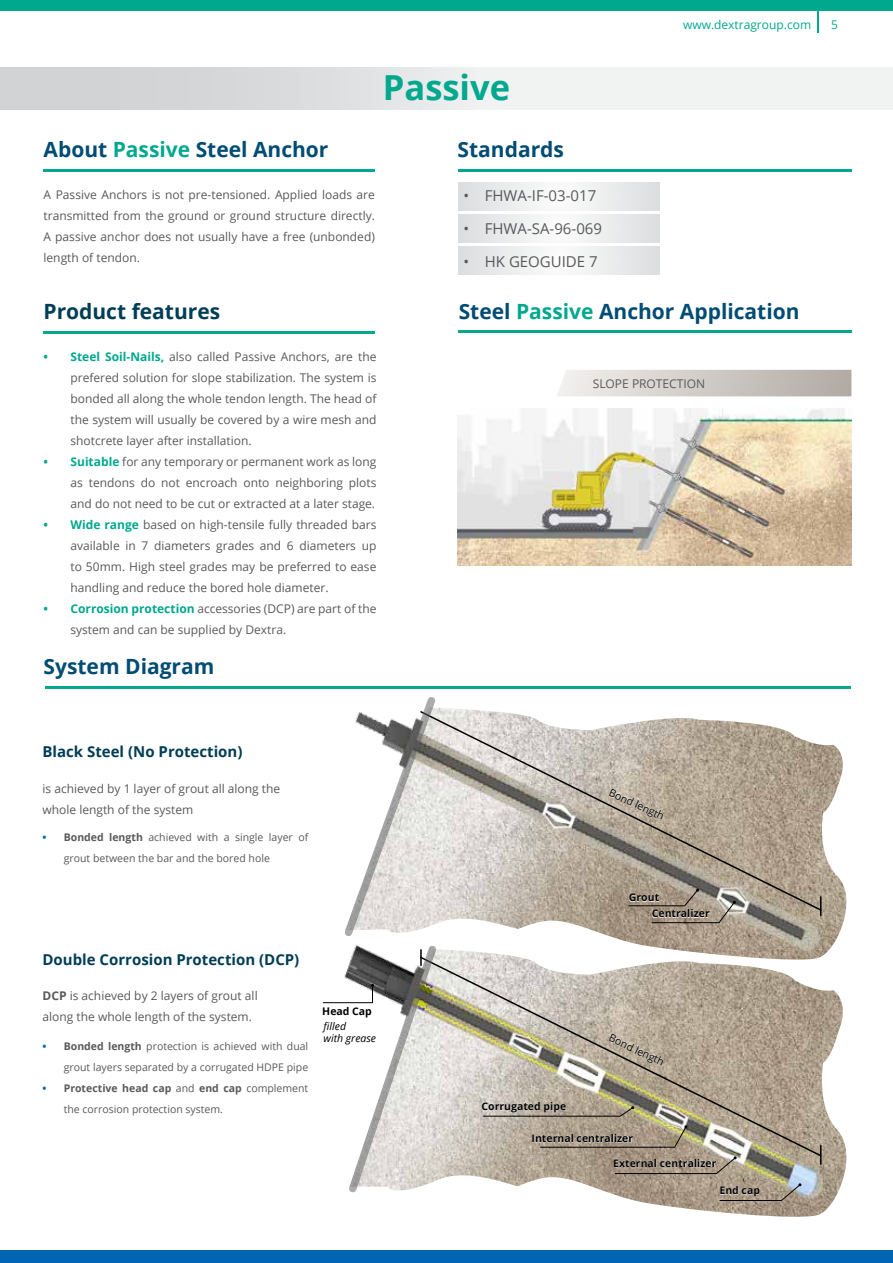
<style>
.page{position:relative;width:893px;height:1263px;background:#fff}
.page>*{position:absolute;margin:0;border:0;box-sizing:border-box;transform-origin:0 0}
.t1{font:700 34.5px "Open Sans";color:#00a88e}
.t2{font:700 21px "Open Sans";color:#004c73}
.t3{font:700 21px "Open Sans";color:#003e56}
.t4{font:700 15px "Open Sans";color:#003e56}
.t5{font:15px "Open Sans";color:#58595b}
.t6{font:12px/21px "Open Sans";color:#58595b;text-align:justify}
.t7{font:12px "Open Sans";color:#00a88e}
.t8{font:10.5px/21px "Open Sans";color:#58595b}
.t9{font:700 10.5px "Open Sans";color:#000}
.t10{font:10.5px "Open Sans";color:#000}
.t11{font:italic 10.5px/12.6px "Open Sans";color:#000}
.s1{color:#00a88e}
.s2{font-weight:700;color:#00a88e}
.s3{font-weight:700;color:#0066b3}
.s4{font-weight:700}
</style>
<div class="page">
<div style="left:0;top:0;width:893px;height:10px;background:#00a88e"></div>
<div style="left:0;top:1250px;width:893px;height:13px;background:#0066b3"></div>
<hr style="left:817px;top:8px;width:2px;height:25px;background:#00a88e">
<hr style="left:44px;top:169px;width:331px;height:3px;background:#00a88e">
<hr style="left:44px;top:331px;width:331px;height:3px;background:#00a88e">
<hr style="left:45px;top:686px;width:806px;height:3px;background:#00a88e">
<hr style="left:458px;top:330px;width:394px;height:3px;background:#00a88e">
<hr style="left:458px;top:169px;width:393px;height:2px;background:#00a88e">
<svg style="left:458px;top:182px;width:202px;height:28px"></svg>
<svg style="left:458px;top:214px;width:202px;height:28px"></svg>
<svg style="left:458px;top:247px;width:202px;height:28px"></svg>
<img style="left:437px;top:708px;width:410px;height:214px">
<svg style="left:437px;top:710px;width:386px;height:202px"></svg>
<svg style="left:628px;top:888px;width:108px;height:34px"></svg>
<img style="left:322px;top:922px;width:525px;height:295px">
<svg style="left:438px;top:955px;width:385px;height:202px"></svg>
<svg style="left:820px;top:1145px;width:1px;height:19px"></svg>
<svg style="left:532px;top:1134px;width:8px;height:8px"></svg>
<svg style="left:482px;top:1102px;width:84px;height:4px"></svg>
<svg style="left:719px;top:1183px;width:82px;height:18px"></svg>
<svg style="left:614px;top:1156px;width:123px;height:18px"></svg>
<svg style="left:540px;top:1125px;width:147px;height:23px"></svg>
<svg style="left:482px;top:1106px;width:152px;height:11px"></svg>
<svg style="left:343px;top:697px;width:94px;height:241px"></svg>
<svg style="left:323px;top:944px;width:115px;height:250px"></svg>
<svg style="left:608px;top:1034px;width:57px;height:33px"></svg>
<svg style="left:608px;top:788px;width:57px;height:34px"></svg>
<img style="left:458px;top:408px;width:393px;height:157px">
<svg style="left:557px;top:370px;width:294px;height:26px"></svg>
<div style="left:0;top:68px;width:893px;height:41px;background:linear-gradient(to right,#cfd1d3,#fafbfb)"></div>
<p class="t7" style="left:683px;top:16px;width:130px">www.dextragroup.com</p>
<p class="t7" style="left:831px;top:16px;width:8px">5</p>
<h1 class="t1" style="left:383px;top:63px;width:129px">Passive</h1>
<h2 class="t2" style="left:44px;top:135px;width:286px">About <span class="s1">Passive</span> Steel Anchor</h2>
<p class="t6" style="left:44px;top:184px;width:333px">A Passive Anchors is not pre-tensioned. Applied loads are transmitted from the ground or ground structure directly.<br>A passive anchor does not usually have a free (unbonded) length of tendon.</p>
<h2 class="t3" style="left:43px;top:296px;width:178px">Product features</h2>
<p class="t6" style="left:70px;top:345px;width:307px;text-indent:-27px"><span class="s2">• Steel Soil-Nails,</span> also called Passive Anchors, are the prefered solution for slope stabilization. The system is bonded all along the whole tendon length. The head of the system will usually be covered by a wire mesh and shotcrete layer after installation.</p>
<p class="t6" style="left:70px;top:450px;width:307px;text-indent:-27px"><span class="s2">• Suitable</span> for any temporary or permanent work as long as tendons do not encroach onto neighboring plots and do not need to be cut or extracted at a later stage.</p>
<p class="t6" style="left:71px;top:513px;width:307px;text-indent:-27px"><span class="s2">• Wide range</span> based on high-tensile fully threaded bars available in 7 diameters grades and 6 diameters up to 50mm. High steel grades may be preferred to ease handling and reduce the bored hole diameter.</p>
<p class="t6" style="left:70px;top:597px;width:307px;text-indent:-27px"><span class="s2">• Corrosion protection</span> accessories (DCP) are part of the system and can be supplied by Dextra.</p>
<h2 class="t2" style="left:44px;top:651px;width:172px">System Diagram</h2>
<h2 class="t2" style="left:458px;top:135px;width:108px">Standards</h2>
<p class="t5" style="left:464px;top:185px;width:134px">• FHWA-IF-03-017</p>
<p class="t5" style="left:464px;top:218px;width:140px">• FHWA-SA-96-069</p>
<p class="t5" style="left:464px;top:251px;width:136px">• HK GEOGUIDE 7</p>
<h2 class="t2" style="left:459px;top:296px;width:342px">Steel <span class="s1">Passive</span> Anchor Application</h2>
<p class="t6" style="left:593px;top:373px;width:114px">SLOPE PROTECTION</p>
<p class="t4" style="left:43px;top:740px;width:201px">Black Steel (No Protection)</p>
<p class="t6" style="left:43px;top:778px;width:239px">is achieved by 1 layer of grout all along the whole length of the system</p>
<p class="t8" style="left:64px;top:826px;width:246px;text-indent:-21px"><span class="s3">•</span> <span class="s4">Bonded length</span> achieved with a single layer of grout between the bar and the bored hole</p>
<p class="t4" style="left:43px;top:949px;width:258px">Double Corrosion Protection (DCP)</p>
<p class="t6" style="left:43px;top:985px;width:217px"><span class="s4">DCP</span> is achieved by 2 layers of grout all along the whole length of the system.</p>
<p class="t8" style="left:43px;top:1035px;width:267px;text-align:right"><span class="s3">•</span> <span class="s4">Bonded length</span> protection is achieved with dual grout layers separated by a corrugated HDPE pipe</p>
<p class="t8" style="left:64px;top:1077px;width:246px;text-indent:-21px"><span class="s3">•</span> <span class="s4">Protective head cap</span> and <span class="s4">end cap</span> complement the corrosion protection system.</p>
<p class="t9" style="left:322px;top:1004px;width:51px">Head Cap</p>
<p class="t11" style="left:324px;top:1019px;width:54px">filled<br>with grease</p>
<p class="t10" style="left:613px;top:785px;width:61px;rotate:25deg">Bond length</p>
<p class="t9" style="left:629px;top:890px;width:32px">Grout</p>
<p class="t9" style="left:652px;top:906px;width:59px">Centralizer</p>
<p class="t9" style="left:481px;top:1099px;width:86px">Corrugated pipe</p>
<p class="t10" style="left:613px;top:1030px;width:61px;rotate:25deg">Bond length</p>
<p class="t9" style="left:531px;top:1131px;width:103px">Internal centralizer</p>
<p class="t9" style="left:613px;top:1156px;width:105px">External centralizer</p>
<p class="t9" style="left:719px;top:1183px;width:42px">End cap</p>
</div>
